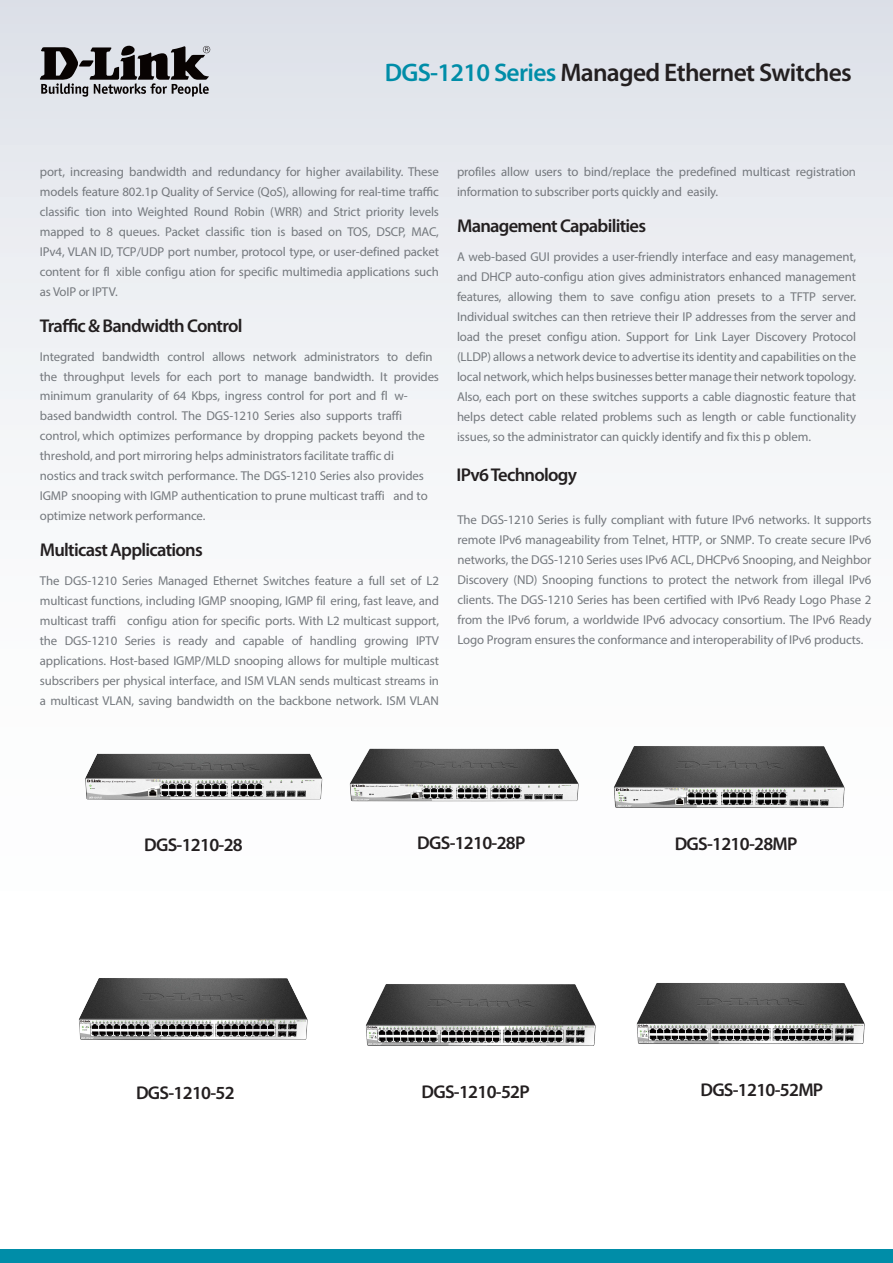
<style>
.page{position:relative;width:893px;height:1263px;background:#fff}
.page>*{position:absolute;margin:0;border:0;box-sizing:border-box;transform-origin:0 0}
.t1{font:600 25.5px "Myriad Pro";letter-spacing:-.025em;color:#231f20}
.t2{font:600 18.6px "Myriad Pro";letter-spacing:-.04em;color:#231f20}
.t3{font:12.9px/20px "Myriad Pro";letter-spacing:-.01em;color:#74787d;text-align:justify}
.s1{color:#008da8}
</style>
<div class="page">
<div style="left:0;top:0;width:893px;height:1084px;background:linear-gradient(to bottom,#e3e6ec,#fff)"></div>
<div style="left:0;top:1249px;width:893px;height:14px;background:#008da8"></div>
<svg style="left:40px;top:46px;width:170px;height:51px;background:#807f83"></svg>
<img style="left:357px;top:975px;width:247px;height:79px">
<img style="left:341px;top:741px;width:247px;height:68px">
<img style="left:75px;top:744px;width:256px;height:64px">
<img style="left:604px;top:737px;width:249px;height:79px">
<img style="left:627px;top:974px;width:247px;height:78px">
<img style="left:69px;top:970px;width:248px;height:78px">
<h1 class="t1" style="left:385px;top:56px;width:469px"><span class="s1">DGS-1210 Series</span> Managed Ethernet Switches</h1>
<p class="t3" style="left:40px;top:162px;width:401px">port, increasing bandwidth and redundancy for higher availability. These models feature 802.1p Quality of Service (QoS), allowing for real-time traffic classific tion into Weighted Round Robin (WRR) and Strict priority levels mapped to 8 queues. Packet classific tion is based on TOS, DSCP, MAC, IPv4, VLAN ID, TCP/UDP port number, protocol type, or user-defined packet content for fl xible configu ation for specific multimedia applications such as VoIP or IPTV.</p>
<h2 class="t2" style="left:40px;top:314px;width:204px">Traffic &amp; Bandwidth Control</h2>
<p class="t3" style="left:40px;top:346px;width:401px;text-align:left">Integrated bandwidth control allows network administrators to defin the throughput levels for each port to manage bandwidth. It provides minimum granularity of 64 Kbps, ingress control for port and fl w&shy;based bandwidth control. The DGS-1210 Series also supports traffi control, which optimizes performance by dropping packets beyond the threshold, and port mirroring helps administrators facilitate traffic di<br>nostics and track switch performance. The DGS-1210 Series also provides IGMP snooping with IGMP authentication to prune multicast traffi and to optimize network performance.</p>
<h2 class="t2" style="left:40px;top:538px;width:164px">Multicast Applications</h2>
<p class="t3" style="left:40px;top:570px;width:401px">The DGS-1210 Series Managed Ethernet Switches feature a full set of L2 multicast functions, including IGMP snooping, IGMP fil ering, fast leave, and multicast traffi configu ation for specific ports. With L2 multicast support, the DGS-1210 Series is ready and capable of handling growing IPTV applications. Host-based IGMP/MLD snooping allows for multiple multicast subscribers per physical interface, and ISM VLAN sends multicast streams in a multicast VLAN, saving bandwidth on the backbone network. ISM VLAN</p>
<p class="t3" style="left:457px;top:162px;width:401px">profiles allow users to bind/replace the predefined multicast registration information to subscriber ports quickly and easily.</p>
<h2 class="t2" style="left:457px;top:214px;width:191px">Management Capabilities</h2>
<p class="t3" style="left:457px;top:246px;width:401px">A web-based GUI provides a user-friendly interface and easy management, and DHCP auto-configu ation gives administrators enhanced management features, allowing them to save configu ation presets to a TFTP server.<br>Individual switches can then retrieve their IP addresses from the server and load the preset configu ation. Support for Link Layer Discovery Protocol (LLDP) allows a network device to advertise its identity and capabilities on the local network, which helps businesses better manage their network topology.<br>Also, each port on these switches supports a cable diagnostic feature that helps detect cable related problems such as length or cable functionality issues, so the administrator can quickly identify and fix this p oblem.</p>
<h2 class="t2" style="left:457px;top:462px;width:122px">IPv6 Technology</h2>
<p class="t3" style="left:457px;top:509px;width:416px">The DGS-1210 Series is fully compliant with future IPv6 networks. It supports remote IPv6 manageability from Telnet, HTTP, or SNMP. To create secure IPv6 networks, the DGS-1210 Series uses IPv6 ACL, DHCPv6 Snooping, and Neighbor Discovery (ND) Snooping functions to protect the network from illegal IPv6 clients. The DGS-1210 Series has been certified with IPv6 Ready Logo Phase 2 from the IPv6 forum, a worldwide IPv6 advocacy consortium. The IPv6 Ready Logo Program ensures the conformance and interoperability of IPv6 products.</p>
<h2 class="t2" style="left:144px;top:833px;width:100px">DGS-1210-28</h2>
<h2 class="t2" style="left:417px;top:831px;width:110px">DGS-1210-28P</h2>
<h2 class="t2" style="left:675px;top:832px;width:124px">DGS-1210-28MP</h2>
<h2 class="t2" style="left:136px;top:1081px;width:100px">DGS-1210-52</h2>
<h2 class="t2" style="left:700px;top:1077px;width:124px">DGS-1210-52MP</h2>
<h2 class="t2" style="left:421px;top:1080px;width:110px">DGS-1210-52P</h2>
</div>
